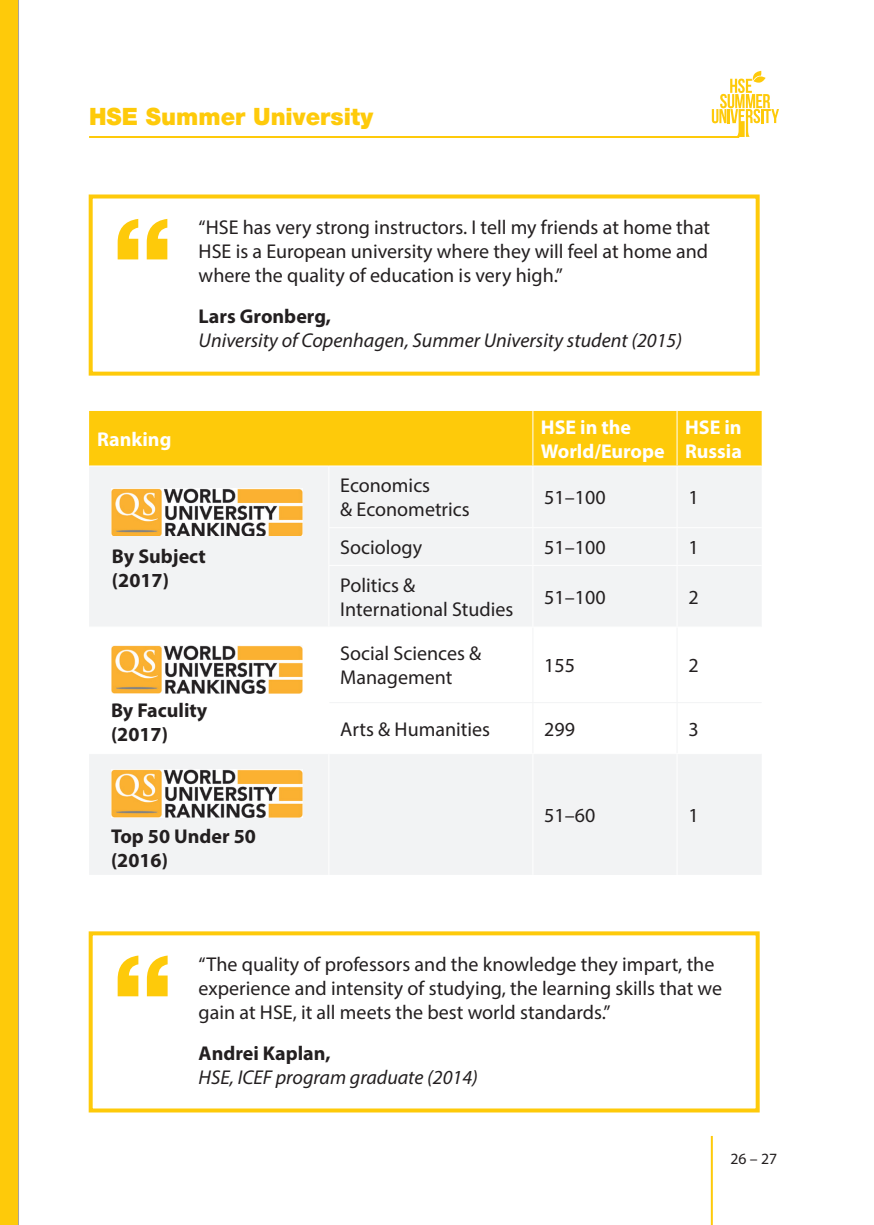
<style>
.page{position:relative;width:874px;height:1225px;background:#fff}
.page>*{position:absolute;margin:0;border:0;box-sizing:border-box;transform-origin:0 0}
.t1{font:900 24px "Helvetica Neue Cyr";color:#feca0a;scale:.96 1}
.текст{font:20px/24px "Myriad Pro";color:#231f20}
.имя{font:italic 20px/24px "Myriad Pro";color:#231f20}
.текст-2{font:700 20px/24px "Myriad Pro";color:#231f20}
.текст-3{font:700 20px/24px "Myriad Pro";color:#fff}
.t2{font:15.8px "Myriad Pro";color:#231f20}
.s1{font-weight:700;font-style:normal}
</style>
<div class="page">
<hr style="left:710px;top:1136px;width:2px;height:89px;background:#feca0a">
<svg style="left:711px;top:71px;width:67px;height:66px"></svg>
<hr style="left:89px;top:136px;width:649px;height:2px;background:#feca0a">
<hr style="left:17px;top:0;width:2px;height:1225px;background:#a7a2a0">
<div style="left:0;top:0;width:17px;height:1225px;background:#feca0a"></div>
<div style="left:89px;top:931px;width:670px;height:181px;border:4px solid #feca0a"></div>
<div style="left:89px;top:194px;width:670px;height:182px;border:4px solid #feca0a"></div>
<svg style="left:118px;top:219px;width:49px;height:40px"></svg>
<div style="left:89px;top:411px;width:672px;height:54px;background:#feca0a"></div>
<div style="left:89px;top:467px;width:672px;height:159px;background:#f2f3f4"></div>
<div style="left:89px;top:754px;width:672px;height:121px;background:#f2f3f4"></div>
<div style="left:532px;top:753px;width:144px;height:122px;background:#f2f3f4"></div>
<hr style="left:328px;top:466px;width:1px;height:61px;background:#fff">
<hr style="left:532px;top:466px;width:1px;height:61px;background:#fff">
<hr style="left:676px;top:466px;width:1px;height:61px;background:#fff">
<hr style="left:328px;top:527px;width:204px;height:1px;background:#fff">
<hr style="left:328px;top:528px;width:1px;height:37px;background:#fff">
<hr style="left:532px;top:527px;width:144px;height:1px;background:#fff">
<hr style="left:532px;top:528px;width:1px;height:37px;background:#fff">
<hr style="left:676px;top:527px;width:85px;height:1px;background:#fff">
<hr style="left:676px;top:528px;width:1px;height:37px;background:#fff">
<hr style="left:328px;top:565px;width:204px;height:1px;background:#fff">
<hr style="left:328px;top:566px;width:1px;height:60px;background:#fff">
<hr style="left:532px;top:565px;width:144px;height:1px;background:#fff">
<hr style="left:532px;top:566px;width:1px;height:60px;background:#fff">
<hr style="left:676px;top:565px;width:85px;height:1px;background:#fff">
<hr style="left:676px;top:566px;width:1px;height:60px;background:#fff">
<hr style="left:328px;top:754px;width:1px;height:121px;background:#fff">
<hr style="left:532px;top:754px;width:1px;height:121px;background:#fff">
<hr style="left:676px;top:754px;width:1px;height:121px;background:#fff">
<hr style="left:532px;top:411px;width:1px;height:54px;background:#fff">
<hr style="left:676px;top:411px;width:1px;height:54px;background:#fff">
<hr style="left:532px;top:753px;width:144px;height:1px;background:#fff">
<hr style="left:532px;top:627px;width:1px;height:75px;background:#f2f3f4">
<hr style="left:676px;top:627px;width:1px;height:75px;background:#f2f3f4">
<hr style="left:329px;top:702px;width:203px;height:1px;background:#f2f3f4">
<hr style="left:532px;top:702px;width:144px;height:1px;background:#f2f3f4">
<hr style="left:532px;top:703px;width:1px;height:50px;background:#f2f3f4">
<hr style="left:676px;top:702px;width:85px;height:1px;background:#f2f3f4">
<hr style="left:676px;top:703px;width:1px;height:50px;background:#f2f3f4">
<img style="left:112px;top:488px;width:190px;height:48px">
<img style="left:112px;top:645px;width:190px;height:48px">
<img style="left:112px;top:769px;width:190px;height:48px">
<svg style="left:118px;top:955px;width:49px;height:41px"></svg>
<p class="t1" style="left:89px;top:103px;width:297px">HSE Summer University</p>
<p class="текст-3" style="left:97px;top:426px;width:76px">Ranking</p>
<p class="текст" style="left:198px;top:215px;width:513px;text-align:justify">“HSE has very strong instructors. I tell my friends at home that HSE is a European university where they will feel at home and where the quality of education is very high.”</p>
<p class="имя" style="left:198px;top:304px;width:484px"><span class="s1">Lars Gronberg,<br></span>University of Copenhagen, Summer University student (2015)</p>
<p class="текст" style="left:340px;top:473px;width:131px">Economics<br>&amp; Econometrics</p>
<p class="текст-3" style="left:540px;top:414px;width:125px">HSE in the<br>World/Europe</p>
<p class="текст-3" style="left:684px;top:414px;width:58px">HSE in<br>Russia</p>
<p class="текст" style="left:544px;top:485px;width:63px">51–100</p>
<p class="текст" style="left:688px;top:485px;width:12px">1</p>
<p class="текст-2" style="left:112px;top:544px;width:95px">By Subject (2017)</p>
<p class="текст-2" style="left:111px;top:697px;width:98px">By Faculity (2017)</p>
<p class="текст-2" style="left:111px;top:823px;width:146px">Top 50 Under 50 (2016)</p>
<p class="текст" style="left:340px;top:535px;width:83px">Sociology</p>
<p class="текст" style="left:544px;top:535px;width:63px">51–100</p>
<p class="текст" style="left:688px;top:535px;width:12px">1</p>
<p class="текст" style="left:340px;top:573px;width:175px">Politics &amp;<br>International Studies</p>
<p class="текст" style="left:544px;top:585px;width:63px">51–100</p>
<p class="текст" style="left:688px;top:585px;width:12px">2</p>
<p class="текст" style="left:340px;top:641px;width:143px">Social Sciences &amp;<br>Management</p>
<p class="текст" style="left:544px;top:653px;width:32px">155</p>
<p class="текст" style="left:688px;top:653px;width:12px">2</p>
<p class="текст" style="left:340px;top:716px;width:151px">Arts &amp; Humanities</p>
<p class="текст" style="left:544px;top:716px;width:32px">299</p>
<p class="текст" style="left:688px;top:716px;width:12px">3</p>
<p class="текст" style="left:544px;top:802px;width:53px">51–60</p>
<p class="текст" style="left:688px;top:802px;width:12px">1</p>
<p class="текст" style="left:198px;top:951px;width:525px">“The quality of professors and the knowledge they impart, the experience and intensity of studying, the learning skills that we gain at HSE, it all meets the best world standards.”</p>
<p class="имя" style="left:198px;top:1040px;width:281px"><span class="s1">Andrei Kaplan,<br></span>HSE, ICEF program graduate (2014)</p>
<p class="t2" style="left:730px;top:1148px;width:48px">26 – 27</p>
</div>
